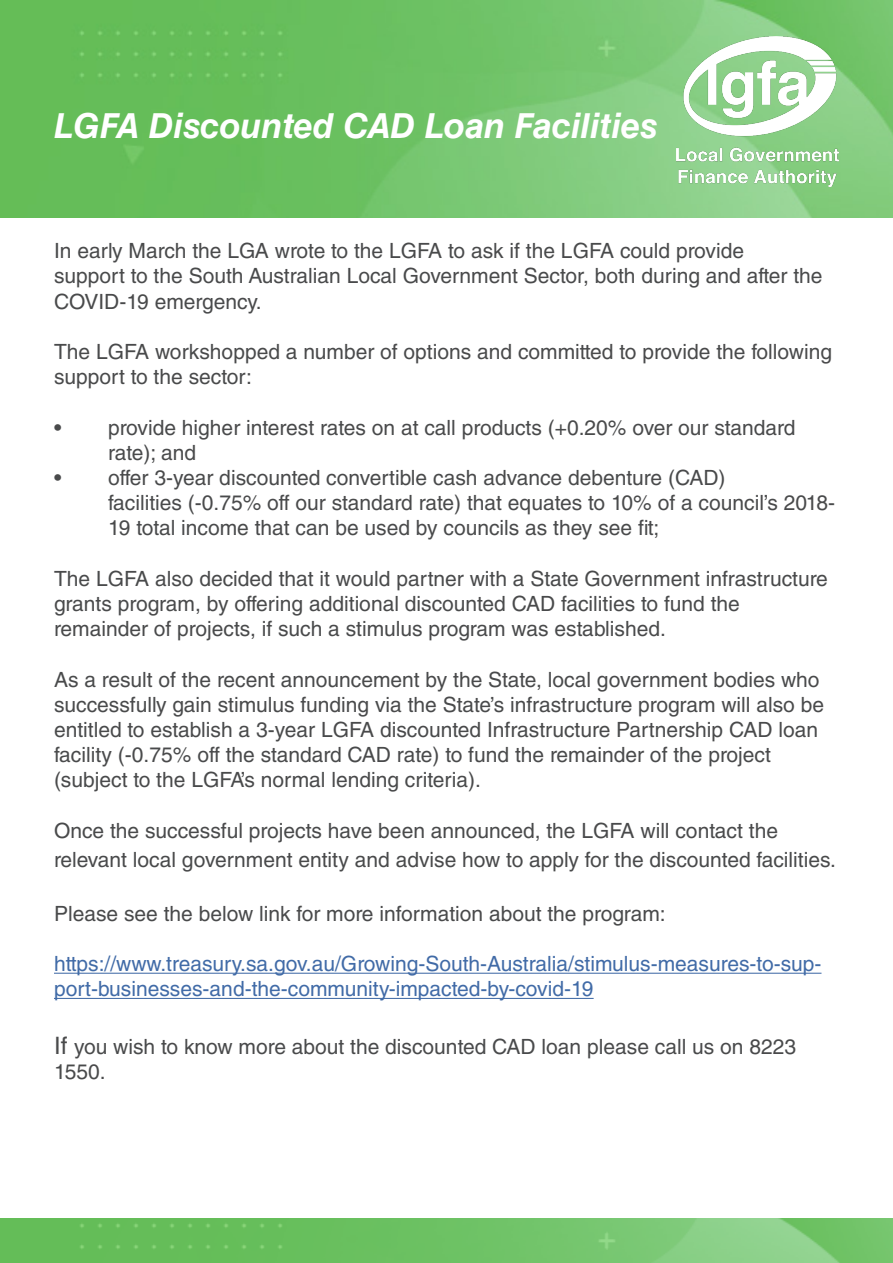
<style>
.page{position:relative;width:893px;height:1263px;background:#fff}
.page>*{position:absolute;margin:0;border:0;box-sizing:border-box;transform-origin:0 0}
.t1{font:italic 700 34.5px "Helvetica LT Std";color:#fff}
.t2{font:21px/25.2px "Helvetica LT Std";color:#494a4b}
.t3{font:21px/25.2px "Helvetica LT Std";color:#416ba7}
.s1{font-size:24px}
</style>
<div class="page">
<img style="left:0;top:0;width:893px;height:218px">
<img style="left:0;top:1218px;width:893px;height:45px">
<img style="left:677px;top:36px;width:162px;height:151px">
<hr style="left:54px;top:973px;width:767px;height:1px;background:#416ba7">
<hr style="left:54px;top:998px;width:540px;height:1px;background:#416ba7">
<p class="t1" style="left:54px;top:105px;width:605px">LGFA Discounted CAD Loan Facilities</p>
<p class="t2" style="left:54px;top:238px;width:692px">In early March the LGA wrote to the LGFA to ask if the LGFA could provide</p>
<p class="t2" style="left:54px;top:263px;width:770px">support to the South Australian Local Government Sector, both during and after the<br>COVID-19 emergency.</p>
<p class="t2" style="left:54px;top:339px;width:780px">The LGFA workshopped a number of options and committed to provide the following support to the sector:</p>
<p class="t2" style="left:54px;top:415px;width:743px">• provide higher interest rates on at call products (+0.20% over our standard</p>
<p class="t2" style="left:108px;top:440px;width:90px">rate); and</p>
<p class="t2" style="left:54px;top:465px;width:673px">• offer 3-year discounted convertible cash advance debenture (CAD)</p>
<p class="t2" style="left:108px;top:490px;width:729px">facilities (-0.75% off our standard rate) that equates to 10% of a council’s 2018-</p>
<p class="t2" style="left:108px;top:515px;width:553px">19 total income that can be used by councils as they see fit;</p>
<p class="t2" style="left:54px;top:566px;width:775px">The LGFA also decided that it would partner with a State Government infrastructure grants program, by offering additional discounted CAD facilities to fund the</p>
<p class="t2" style="left:54px;top:616px;width:613px">remainder of projects, if such a stimulus program was established.</p>
<p class="t2" style="left:54px;top:667px;width:772px">As a result of the recent announcement by the State, local government bodies who successfully gain stimulus funding via the State’s infrastructure program will also be entitled to establish a 3-year LGFA discounted Infrastructure Partnership CAD loan facility (-0.75% off the standard CAD rate) to fund the remainder of the project</p>
<p class="t2" style="left:54px;top:767px;width:428px">(subject to the LGFA’s normal lending criteria).</p>
<p class="t2" style="left:54px;top:818px;width:725px">Once the successful projects have been announced, the LGFA will contact the</p>
<p class="t2" style="left:54px;top:847px;width:784px">relevant local government entity and advise how to apply for the discounted facilities.</p>
<p class="t2" style="left:54px;top:901px;width:613px">Please see the below link for more information about the program:</p>
<p class="t3" style="left:54px;top:951px;width:769px">https://www.treasury.sa.gov.au/Growing-South-Australia/stimulus-measures-to-sup&shy;port-businesses-and-the-community-impacted-by-covid-19</p>
<p class="t2" style="left:54px;top:1034px;width:744px"><span class="s1">If</span> you wish to know more about the discounted CAD loan please call us on 8223<br>1550.</p>
</div>
